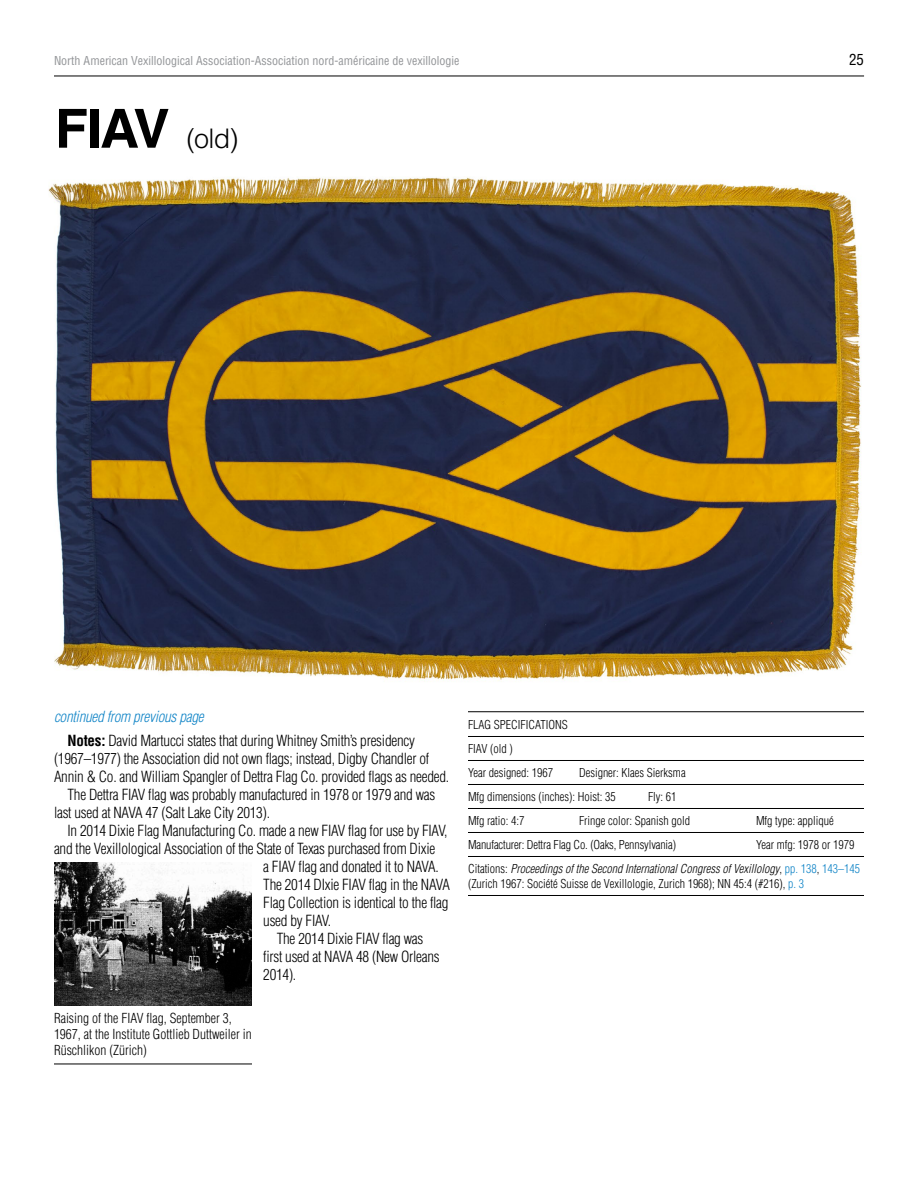
<style>
.page{position:relative;width:918px;height:1188px;background:#fff}
.page>*{position:absolute;margin:0;border:0;box-sizing:border-box;transform-origin:0 0}
.t1{font:300 27px "Helvetica LT Std";color:#000}
.t2{font:300 condensed 15px/24px "Helvetica LT Std";letter-spacing:-.015em;color:#000}
.t3{font:condensed 15px "Helvetica LT Std";color:#000}
.t4{font:300 condensed 13.5px/15.8px "Helvetica LT Std";color:#000}
.t5{font:300 condensed 12px/24px "Helvetica LT Std";color:#000}
.t6{font:italic 300 condensed 12px/24px "Helvetica LT Std";color:#000}
.t7{font:condensed 12px "Helvetica LT Std";color:#939598}
.s1{font-weight:700;font-size:54px}
.s2{font-style:italic;color:#1285c7}
.s3{font-weight:700}
.s4{font-style:normal}
.s5{font-style:normal;color:#1285c7}
.s6{color:#1285c7}
</style>
<div class="page">
<hr style="left:54px;top:76px;width:810px;height:1px;background:#000">
<img style="left:48px;top:177px;width:814px;height:505px">
<img style="left:54px;top:862px;width:197px;height:143px">
<hr style="left:54px;top:1064px;width:198px;height:1px;background:#000">
<hr style="left:468px;top:711px;width:396px;height:1px;background:#000">
<hr style="left:468px;top:736px;width:396px;height:1px;background:#000">
<hr style="left:468px;top:760px;width:396px;height:1px;background:#000">
<hr style="left:468px;top:784px;width:396px;height:1px;background:#000">
<hr style="left:468px;top:808px;width:396px;height:1px;background:#000">
<hr style="left:468px;top:832px;width:396px;height:1px;background:#000">
<hr style="left:468px;top:856px;width:396px;height:1px;background:#000">
<hr style="left:468px;top:895px;width:396px;height:1px;background:#000">
<p class="t7" style="left:54px;top:53px;width:407px">North American Vexillological Association-Association nord-américaine de vexillologie</p>
<p class="t3" style="left:849px;top:50px;width:16px">25</p>
<h1 class="t1" style="left:55px;top:121px;width:185px"><span class="s1">FIAV</span> (old)</h1>
<p class="t2" style="left:68px;top:704px;width:349px;text-indent:-14px"><span class="s2">continued from previous page<br></span><span class="s3">Notes:</span> David Martucci states that during Whitney Smith’s presidency</p>
<p class="t2" style="left:54px;top:746px;width:377px">(1967–1977) the Association did not own flags; instead, Digby Chandler of</p>
<p class="t2" style="left:54px;top:764px;width:397px">Annin &amp; Co. and William Spangler of Dettra Flag Co. provided flags as needed.</p>
<p class="t2" style="left:68px;top:782px;width:369px">The Dettra FIAV flag was probably manufactured in 1978 or 1979 and was</p>
<p class="t2" style="left:54px;top:800px;width:218px">last used at NAVA 47 (Salt Lake City 2013).</p>
<p class="t2" style="left:68px;top:818px;width:382px">In 2014 Dixie Flag Manufacturing Co. made a new FIAV flag for use by FIAV,</p>
<p class="t2" style="left:54px;top:836px;width:383px">and the Vexillological Association of the State of Texas purchased from Dixie</p>
<p class="t2" style="left:263px;top:854px;width:177px">a FIAV flag and donated it to NAVA.</p>
<p class="t2" style="left:263px;top:872px;width:188px">The 2014 DIxie FIAV flag in the NAVA</p>
<p class="t2" style="left:263px;top:890px;width:187px">Flag Collection is identical to the flag</p>
<p class="t2" style="left:263px;top:908px;width:69px">used by FIAV.</p>
<p class="t2" style="left:277px;top:926px;width:148px">The 2014 Dixie FIAV flag was</p>
<p class="t2" style="left:263px;top:944px;width:178px">first used at NAVA 48 (New Orleans</p>
<p class="t2" style="left:263px;top:962px;width:35px">2014).</p>
<p class="t4" style="left:54px;top:1010px;width:199px">Raising of the FIAV flag, September 3,<br>1967, at the Institute Gottlieb Duttweiler in<br>Rüschlikon (Zürich)</p>
<p class="t5" style="left:468px;top:712px;width:101px">FLAG SPECIFICATIONS<br>FIAV (old )<br>Year designed: 1967</p>
<p class="t5" style="left:468px;top:760px;width:219px;text-indent:111px">Designer: Klaes Sierksma<br>Mfg dimensions (inches): Hoist: 35</p>
<p class="t5" style="left:648px;top:784px;width:30px">Fly: 61</p>
<p class="t5" style="left:468px;top:808px;width:58px">Mfg ratio: 4:7</p>
<p class="t5" style="left:579px;top:808px;width:113px">Fringe color: Spanish gold</p>
<p class="t5" style="left:756px;top:808px;width:79px">Mfg type: appliqué</p>
<p class="t5" style="left:468px;top:832px;width:210px">Manufacturer: Dettra Flag Co. (Oaks, Pennsylvania)</p>
<p class="t6" style="left:468px;top:832px;width:394px;text-indent:288px"><span class="s4">Year mfg: 1978 or 1979<br>Citations:</span> Proceedings of the Second International Congress of Vexillology<span class="s4">,</span> <span class="s5">pp. 138</span><span class="s4">,</span> <span class="s5">143–145</span></p>
<p class="t5" style="left:468px;top:871px;width:338px">(Zurich 1967: Société Suisse de Vexillologie, Zurich 1968); NN 45:4 (#216), <span class="s6">p. 3</span></p>
</div>
